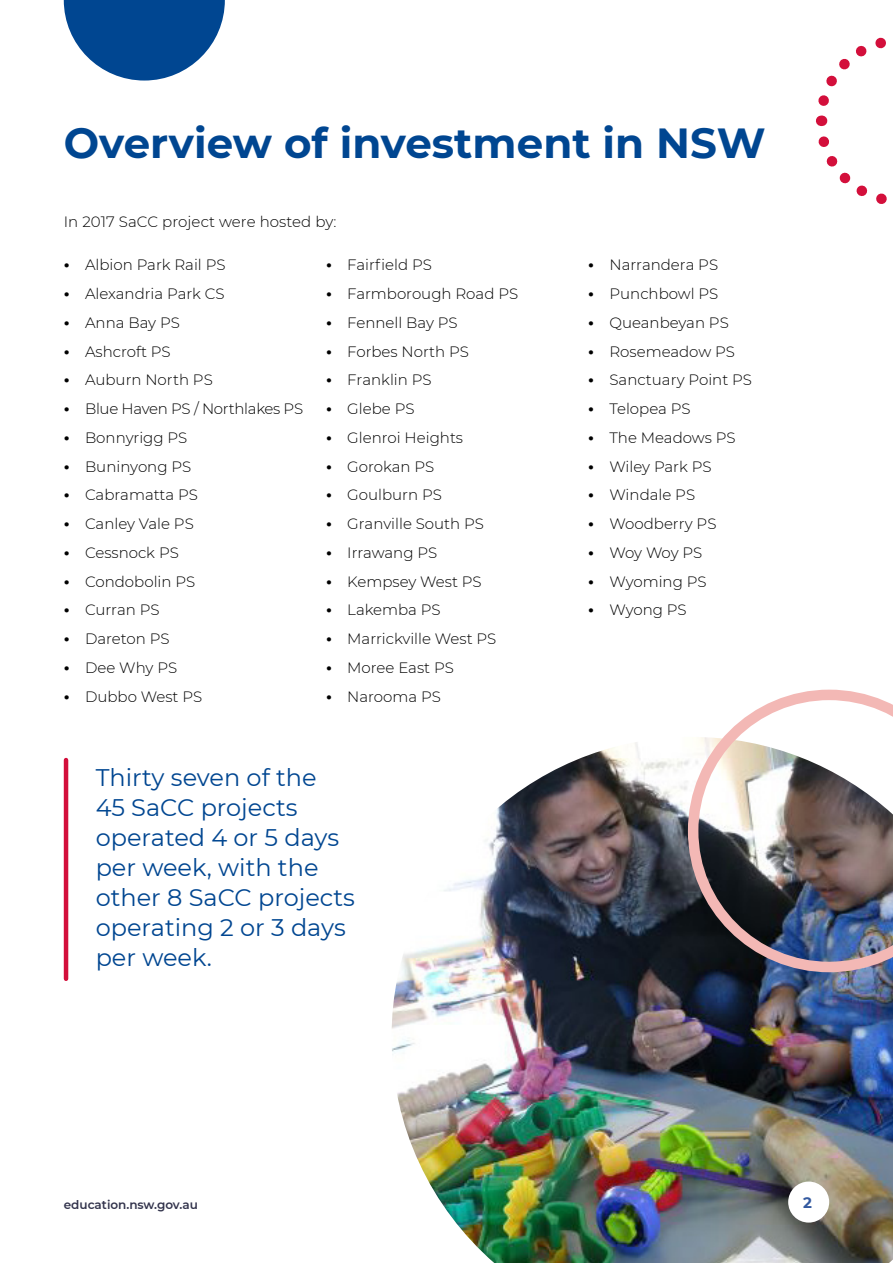
<style>
.page{position:relative;width:893px;height:1263px;background:#fff}
.page>*{position:absolute;margin:0;border:0;box-sizing:border-box;transform-origin:0 0}
.t1{font:700 42px "Montserrat";color:#004691}
.t2{font:24px/30px "Montserrat";color:#004691}
.t3{font:300 15px "Montserrat";color:#000}
.t4{font:300 15px "Montserrat";letter-spacing:-.02em;color:#000}
.t5{font:700 15px "Montserrat";color:#345aa0}
.t6{font:600 12px "Montserrat";color:#32334c}
.s1{font-weight:700;font-size:16.5px}
</style>
<div class="page">
<svg style="left:64px;top:0;width:161px;height:81px"></svg>
<svg style="left:816px;top:37px;width:71px;height:167px"></svg>
<img style="left:392px;top:742px;width:501px;height:521px">
<hr style="left:64px;top:760px;width:4px;height:219px;background:#d30f3b">
<img style="left:688px;top:690px;width:205px;height:282px">
<div style="left:788px;top:1181px;width:41px;height:41px;background:#fff;border-radius:50%"></div>
<h1 class="t1" style="left:64px;top:113px;width:703px">Overview of investment in NSW</h1>
<p class="t3" style="left:64px;top:211px;width:274px">In 2017 SaCC project were hosted by:</p>
<p class="t3" style="left:64px;top:255px;width:163px"><span class="s1">•</span> Albion Park Rail PS</p>
<p class="t3" style="left:64px;top:284px;width:162px"><span class="s1">•</span> Alexandria Park CS</p>
<p class="t3" style="left:64px;top:312px;width:118px"><span class="s1">•</span> Anna Bay PS</p>
<p class="t3" style="left:64px;top:341px;width:108px"><span class="s1">•</span> Ashcroft PS</p>
<p class="t3" style="left:64px;top:370px;width:151px"><span class="s1">•</span> Auburn North PS</p>
<p class="t4" style="left:64px;top:399px;width:241px"><span class="s1">•</span> Blue Haven PS / Northlakes PS</p>
<p class="t3" style="left:64px;top:427px;width:125px"><span class="s1">•</span> Bonnyrigg PS</p>
<p class="t3" style="left:64px;top:456px;width:129px"><span class="s1">•</span> Buninyong PS</p>
<p class="t3" style="left:64px;top:485px;width:136px"><span class="s1">•</span> Cabramatta PS</p>
<p class="t3" style="left:64px;top:514px;width:132px"><span class="s1">•</span> Canley Vale PS</p>
<p class="t3" style="left:64px;top:542px;width:117px"><span class="s1">•</span> Cessnock PS</p>
<p class="t3" style="left:64px;top:571px;width:133px"><span class="s1">•</span> Condobolin PS</p>
<p class="t3" style="left:64px;top:600px;width:97px"><span class="s1">•</span> Curran PS</p>
<p class="t3" style="left:64px;top:629px;width:107px"><span class="s1">•</span> Dareton PS</p>
<p class="t3" style="left:64px;top:657px;width:115px"><span class="s1">•</span> Dee Why PS</p>
<p class="t3" style="left:64px;top:686px;width:140px"><span class="s1">•</span> Dubbo West PS</p>
<p class="t3" style="left:326px;top:255px;width:107px"><span class="s1">•</span> Fairfield PS</p>
<p class="t3" style="left:326px;top:284px;width:194px"><span class="s1">•</span> Farmborough Road PS</p>
<p class="t3" style="left:326px;top:312px;width:133px"><span class="s1">•</span> Fennell Bay PS</p>
<p class="t3" style="left:326px;top:341px;width:145px"><span class="s1">•</span> Forbes North PS</p>
<p class="t3" style="left:326px;top:370px;width:107px"><span class="s1">•</span> Franklin PS</p>
<p class="t3" style="left:326px;top:399px;width:90px"><span class="s1">•</span> Glebe PS</p>
<p class="t3" style="left:326px;top:427px;width:139px"><span class="s1">•</span> Glenroi Heights</p>
<p class="t3" style="left:326px;top:456px;width:110px"><span class="s1">•</span> Gorokan PS</p>
<p class="t3" style="left:326px;top:485px;width:117px"><span class="s1">•</span> Goulburn PS</p>
<p class="t3" style="left:326px;top:514px;width:160px"><span class="s1">•</span> Granville South PS</p>
<p class="t3" style="left:326px;top:542px;width:113px"><span class="s1">•</span> Irrawang PS</p>
<p class="t3" style="left:326px;top:571px;width:157px"><span class="s1">•</span> Kempsey West PS</p>
<p class="t3" style="left:326px;top:600px;width:116px"><span class="s1">•</span> Lakemba PS</p>
<p class="t3" style="left:326px;top:629px;width:172px"><span class="s1">•</span> Marrickville West PS</p>
<p class="t3" style="left:326px;top:657px;width:129px"><span class="s1">•</span> Moree East PS</p>
<p class="t3" style="left:326px;top:686px;width:116px"><span class="s1">•</span> Narooma PS</p>
<p class="t2" style="left:96px;top:761px;width:261px">Thirty seven of the<br>45 SaCC projects operated 4 or 5 days per week, with the other 8 SaCC projects operating 2 or 3 days per week.</p>
<p class="t3" style="left:588px;top:255px;width:131px"><span class="s1">•</span> Narrandera PS</p>
<p class="t3" style="left:588px;top:284px;width:132px"><span class="s1">•</span> Punchbowl PS</p>
<p class="t3" style="left:588px;top:312px;width:142px"><span class="s1">•</span> Queanbeyan PS</p>
<p class="t3" style="left:588px;top:341px;width:148px"><span class="s1">•</span> Rosemeadow PS</p>
<p class="t3" style="left:588px;top:370px;width:165px"><span class="s1">•</span> Sanctuary Point PS</p>
<p class="t3" style="left:588px;top:399px;width:104px"><span class="s1">•</span> Telopea PS</p>
<p class="t3" style="left:588px;top:427px;width:149px"><span class="s1">•</span> The Meadows PS</p>
<p class="t3" style="left:588px;top:456px;width:125px"><span class="s1">•</span> Wiley Park PS</p>
<p class="t3" style="left:588px;top:485px;width:108px"><span class="s1">•</span> Windale PS</p>
<p class="t3" style="left:588px;top:514px;width:130px"><span class="s1">•</span> Woodberry PS</p>
<p class="t3" style="left:588px;top:542px;width:116px"><span class="s1">•</span> Woy Woy PS</p>
<p class="t3" style="left:588px;top:571px;width:120px"><span class="s1">•</span> Wyoming PS</p>
<p class="t3" style="left:588px;top:600px;width:100px"><span class="s1">•</span> Wyong PS</p>
<p class="t6" style="left:64px;top:1196px;width:136px">education.nsw.gov.au</p>
<p class="t5" style="left:803px;top:1192px;width:10px">2</p>
</div>
